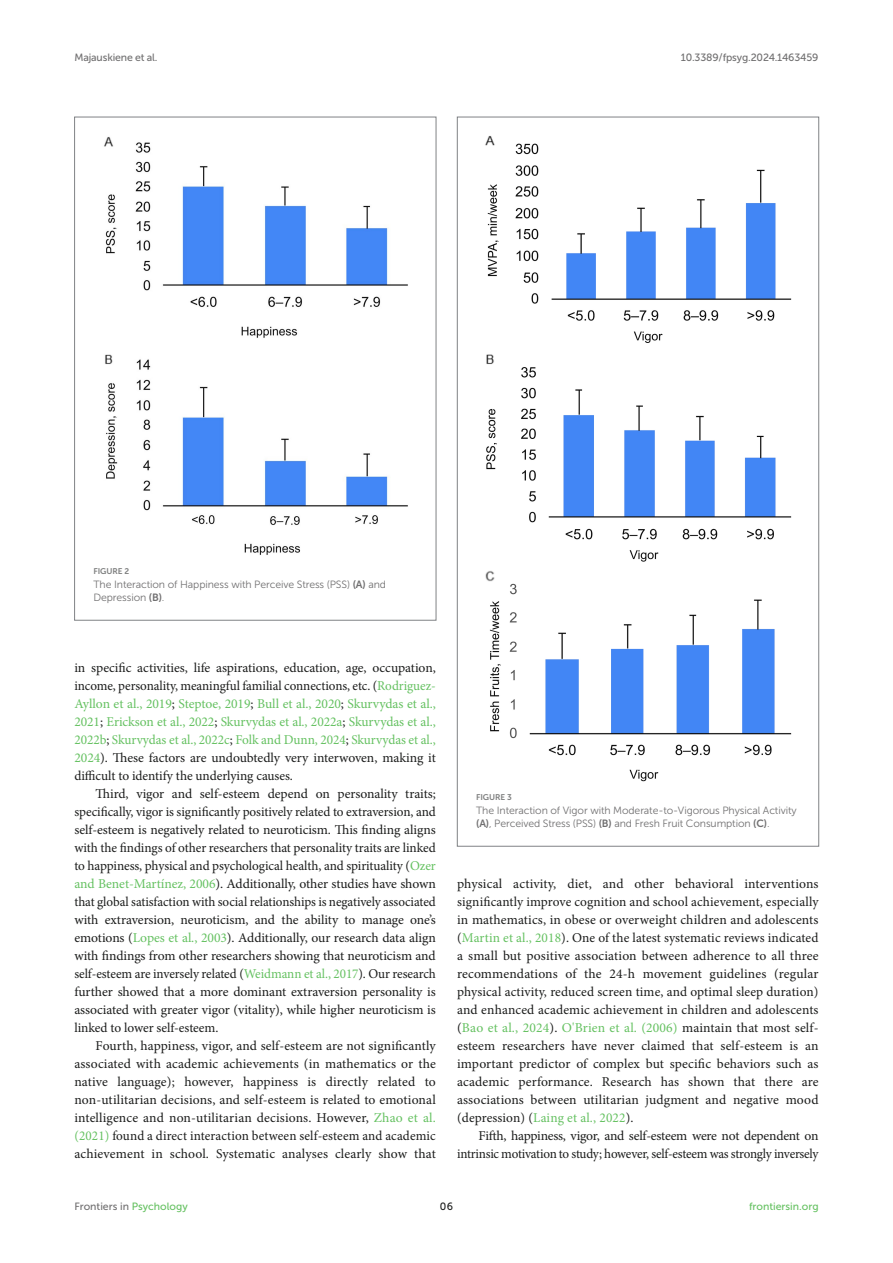
<style>
.page{position:relative;width:893px;height:1263px;background:#fff}
.page>*{position:absolute;margin:0;border:0;box-sizing:border-box;transform-origin:0 0}
.TEXT{font:13.5px/18px "Minion Pro";letter-spacing:-.01em;color:#1b1c1b;text-align:justify}
.FIG_LEG{font:10.5px/13.5px "Museo Sans 300";letter-spacing:-.01em;color:#706f70}
.t1{font:10.5px "Museo Sans 500";letter-spacing:-.015em;color:#706f70}
.t2{font:10.5px "Museo Sans 500";color:#65c161}
.t3{font:10.5px "Museo Sans 500";color:#1b1c1b}
.FIG_HD{font:8.25px "Museo Sans 700";letter-spacing:-.01em;color:#7e7f7f}
.s1{font-family:"Museo Sans 700"}
.s2{color:#65c161}
</style>
<div class="page">
<img style="left:104px;top:137px;width:304px;height:418px">
<img style="left:485px;top:136px;width:306px;height:645px">
<p class="t1" style="left:74px;top:51px;width:85px">Majauskiene et al.</p>
<p class="t1" style="left:681px;top:51px;width:139px">10.3389/fpsyg.2024.1463459</p>
<p class="FIG_HD" style="left:94px;top:567px;width:37px">FIGURE 2</p>
<p class="FIG_LEG" style="left:94px;top:577px;width:294px">The Interaction of Happiness with Perceive Stress (PSS) <span class="s1">(A)</span> and<br>Depression <span class="s1">(B)</span>.</p>
<p class="TEXT" style="left:74px;top:659px;width:363px">in specific activities, life aspirations, education, age, occupation, income, personality, meaningful familial connections, etc. (<span class="s2">Rodriguez-Ayllon et al., 2019</span>; <span class="s2">Steptoe, 2019</span>; <span class="s2">Bull et al., 2020</span>; <span class="s2">Skurvydas et al., 2021</span>; <span class="s2">Erickson et al., 2022</span>; <span class="s2">Skurvydas et al., 2022a</span>; <span class="s2">Skurvydas et al., 2022b</span>; <span class="s2">Skurvydas et al., 2022c</span>; <span class="s2">Folk and Dunn, 2024</span>; <span class="s2">Skurvydas et al., 2024</span>). These factors are undoubtedly very interwoven, making it difficult to identify the underlying causes.</p>
<p class="TEXT" style="left:74px;top:785px;width:363px;text-indent:21px">Third, vigor and self-esteem depend on personality traits; specifically, vigor is significantly positively related to extraversion, and self-esteem is negatively related to neuroticism. This finding aligns with the findings of other researchers that personality traits are linked to happiness, physical and psychological health, and spirituality (<span class="s2">Ozer and Benet-Martínez, 2006</span>). Additionally, other studies have shown that global satisfaction with social relationships is negatively associated with extraversion, neuroticism, and the ability to manage one’s emotions (<span class="s2">Lopes et al., 2003</span>). Additionally, our research data align with findings from other researchers showing that neuroticism and self-esteem are inversely related (<span class="s2">Weidmann et al., 2017</span>). Our research further showed that a more dominant extraversion personality is associated with greater vigor (vitality), while higher neuroticism is linked to lower self-esteem.</p>
<p class="TEXT" style="left:74px;top:1037px;width:363px;text-indent:21px">Fourth, happiness, vigor, and self-esteem are not significantly associated with academic achievements (in mathematics or the native language); however, happiness is directly related to non-utilitarian decisions, and self-esteem is related to emotional intelligence and non-utilitarian decisions. However, <span class="s2">Zhao et al. (2021)</span> found a direct interaction between self-esteem and academic achievement in school. Systematic analyses clearly show that</p>
<p class="FIG_HD" style="left:476px;top:793px;width:37px">FIGURE 3</p>
<p class="FIG_LEG" style="left:476px;top:803px;width:322px">The Interaction of Vigor with Moderate-to-Vigorous Physical Activity <span class="s1">(A)</span>, Perceived Stress (PSS) <span class="s1">(B)</span> and Fresh Fruit Consumption <span class="s1">(C)</span>.</p>
<p class="TEXT" style="left:457px;top:875px;width:363px">physical activity, diet, and other behavioral interventions significantly improve cognition and school achievement, especially in mathematics, in obese or overweight children and adolescents (<span class="s2">Martin et al., 2018</span>). One of the latest systematic reviews indicated a small but positive association between adherence to all three recommendations of the 24-h movement guidelines (regular physical activity, reduced screen time, and optimal sleep duration) and enhanced academic achievement in children and adolescents (<span class="s2">Bao et al., 2024</span>). <span class="s2">O'Brien et al. (2006)</span> maintain that most self&shy;esteem researchers have never claimed that self-esteem is an important predictor of complex but specific behaviors such as academic performance. Research has shown that there are associations between utilitarian judgment and negative mood (depression) (<span class="s2">Laing et al., 2022</span>).</p>
<p class="TEXT" style="left:457px;top:1127px;width:363px;text-align:right">Fifth, happiness, vigor, and self-esteem were not dependent on intrinsic motivation to study; however, self-esteem was strongly inversely</p>
<p class="t1" style="left:74px;top:1200px;width:115px">Frontiers in <span class="s2">Psychology</span></p>
<p class="t3" style="left:440px;top:1200px;width:15px">06</p>
<p class="t2" style="left:749px;top:1200px;width:71px">frontiersin.org</p>
</div>
